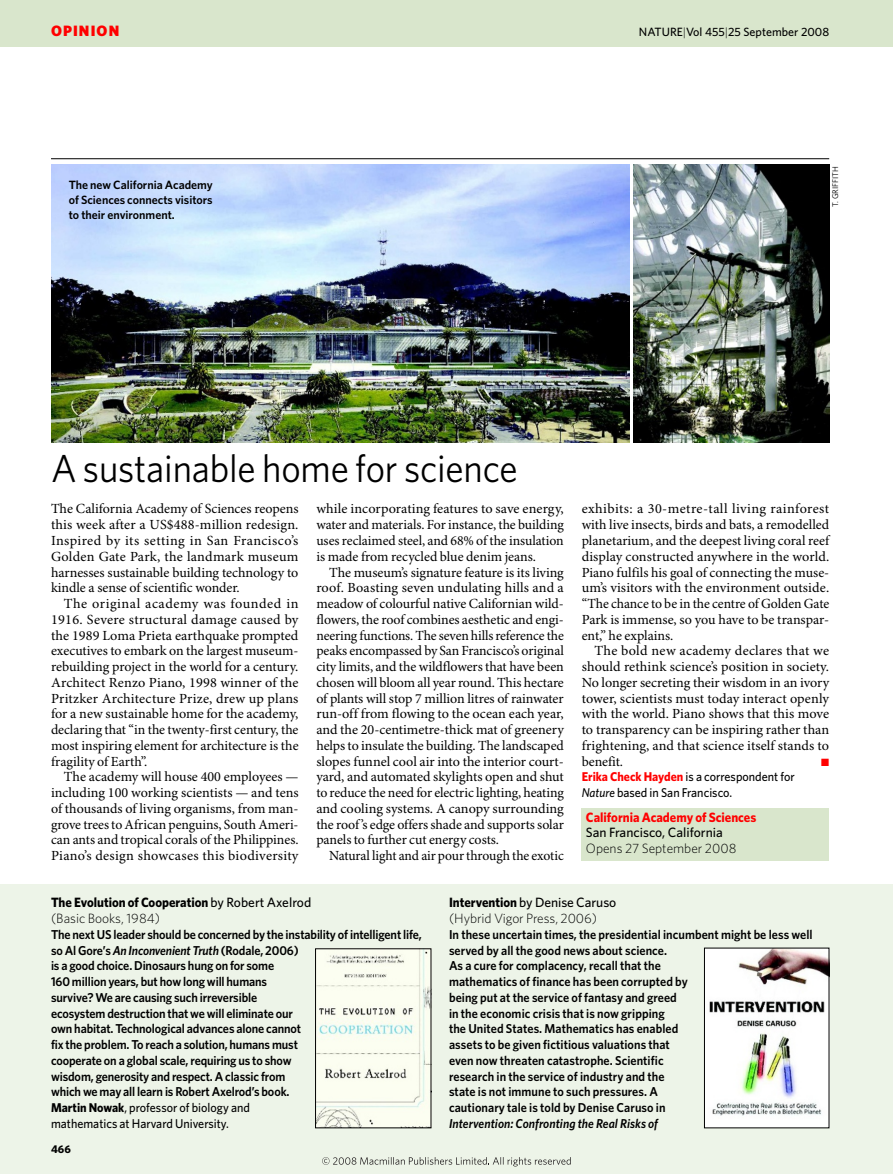
<style>
.page{position:relative;width:893px;height:1174px;background:#fff}
.page>*{position:absolute;margin:0;border:0;box-sizing:border-box;transform-origin:0 0}
.t1{font:39px "Whitney";letter-spacing:-.005em;color:#000;scale:.95 1}
.t2{font:900 15px "Whitney";letter-spacing:.075em;color:#f00}
.t3{font:13.95px/15.8px "Minion Pro";letter-spacing:-.005em;color:#000;text-align:justify}
.t4{font:300 13.5px/15.8px "Whitney";letter-spacing:-.005em;color:#000}
.t5{font:700 13.5px/15.8px "Whitney";color:#000;scale:.95 1}
.t6{font:700 13.5px "Whitney";color:#f00;scale:.95 1}
.t7{font:500 13.5px "Whitney";color:#000}
.t8{font:600 12.9px/15.8px "Whitney";letter-spacing:-.01em;color:#000;scale:.95 1}
.t9{font:italic 600 12.9px "Whitney";letter-spacing:.005em;color:#000;scale:.95 1}
.t10{font:500 12.75px/15.8px "Whitney";color:#000;scale:.95 1}
.t11{font:600 12px/15px "Whitney";color:#000;text-align:justify}
.t12{font:500 12px "Whitney";color:#000}
.t13{font:700 11.25px "Whitney";color:#000}
.t14{font:10.5px "Zapf Dingbats";color:#f00}
.t15{font:8.25px "Whitney";color:#000}
.s1{font-weight:300}
.s2{font-weight:700;color:#f00}
.s3{font-style:italic}
.s4{font-weight:500}
.s5{font-weight:700}
</style>
<div class="page">
<div style="left:0;top:884px;width:893px;height:290px;background:#edf4e8"></div>
<img style="left:706px;top:950px;width:121px;height:176px">
<div style="left:704px;top:948px;width:125px;height:180px;border:1px solid #000"></div>
<img style="left:317px;top:950px;width:112px;height:176px">
<div style="left:315px;top:948px;width:116px;height:180px;border:1px solid #000"></div>
<img style="left:51px;top:165px;width:578px;height:277px">
<img style="left:633px;top:165px;width:196px;height:277px">
<div style="left:582px;top:808px;width:247px;height:52px;background:#d9e6cc"></div>
<div style="left:0;top:0;width:893px;height:47px;background:#d9e6cc"></div>
<hr style="left:51px;top:158px;width:778px;height:1px;background:#000">
<svg style="left:322px;top:1157px;width:249px;height:9px"></svg>
<p class="t2" style="left:51px;top:25px;width:70px">OPINION</p>
<p class="t12" style="left:639px;top:27px;width:192px">NATURE<span class="s1">|</span>Vol 455<span class="s1">|</span>25 September 2008</p>
<p class="t11" style="left:69px;top:179px;width:146px">The new California Academy of Sciences connects visitors to their environment.</p>
<p class="t15" style="left:832px;top:207px;width:42px;rotate:-90deg">T. GRIFFITH</p>
<h1 class="t1" style="left:51px;top:454px;width:493px">A sustainable home for science</h1>
<p class="t3" style="left:51px;top:502px;width:249px">The California Academy of Sciences reopens this week after a US$488-million redesign.<br>Inspired by its setting in San Francisco’s Golden Gate Park, the landmark museum harnesses sustainable building technology to kindle a sense of scientific wonder.</p>
<p class="t3" style="left:51px;top:597px;width:249px;text-indent:13px">The original academy was founded in 1916. Severe structural damage caused by the 1989 Loma Prieta earthquake prompted executives to embark on the largest museum&shy;rebuilding project in the world for a century.<br>Architect Renzo Piano, 1998 winner of the Pritzker Architecture Prize, drew up plans for a new sustainable home for the academy, declaring that “in the twenty-first century, the most inspiring element for architecture is the fragility of Earth”.</p>
<p class="t3" style="left:51px;top:770px;width:249px;text-indent:13px">The academy will house 400 employees — including 100 working scientists — and tens of thousands of living organisms, from man&shy;grove trees to African penguins, South Ameri&shy;can ants and tropical corals of the Philippines.<br>Piano’s design showcases this biodiversity</p>
<p class="t3" style="left:316px;top:502px;width:249px">while incorporating features to save energy, water and materials. For instance, the building uses reclaimed steel, and 68% of the insulation is made from recycled blue denim jeans.</p>
<p class="t3" style="left:316px;top:565px;width:249px;text-indent:13px">The museum’s signature feature is its living roof. Boasting seven undulating hills and a meadow of colourful native Californian wild&shy;flowers, the roof combines aesthetic and engi&shy;neering functions. The seven hills reference the peaks encompassed by San Francisco’s original city limits, and the wildflowers that have been chosen will bloom all year round. This hectare of plants will stop 7 million litres of rainwater run-off from flowing to the ocean each year, and the 20-centimetre-thick mat of greenery helps to insulate the building. The landscaped slopes funnel cool air into the interior court&shy;yard, and automated skylights open and shut to reduce the need for electric lighting, heating and cooling systems. A canopy surrounding the roof ’s edge offers shade and supports solar panels to further cut energy costs.</p>
<p class="t3" style="left:329px;top:849px;width:236px">Natural light and air pour through the exotic</p>
<p class="t3" style="left:582px;top:502px;width:249px">exhibits: a 30-metre-tall living rainforest with live insects, birds and bats, a remodelled planetarium, and the deepest living coral reef display constructed anywhere in the world.<br>Piano fulfils his goal of connecting the muse&shy;um’s visitors with the environment outside. “The chance to be in the centre of Golden Gate Park is immense, so you have to be transpar&shy;ent,” he explains.</p>
<p class="t3" style="left:582px;top:644px;width:249px;text-indent:13px">The bold new academy declares that we should rethink science’s position in society.<br>No longer secreting their wisdom in an ivory tower, scientists must today interact openly with the world. Piano shows that this move to transparency can be inspiring rather than frightening, and that science itself stands to benefit.</p>
<p class="t14" style="left:821px;top:757px;width:9px">■</p>
<p class="t10" style="left:582px;top:770px;width:226px"><span class="s2">Erika Check Hayden</span> is a correspondent for<br><span class="s3">Nature</span> based in San Francisco.</p>
<p class="t6" style="left:586px;top:812px;width:181px">California Academy of Sciences</p>
<p class="t7" style="left:586px;top:827px;width:138px">San Francisco, California</p>
<p class="t4" style="left:586px;top:841px;width:152px">Opens 27 September 2008</p>
<p class="t5" style="left:51px;top:896px;width:275px">The Evolution of Cooperation <span class="s4">by Robert Axelrod </span><span class="s1">(Basic Books, 1984)</span></p>
<p class="t8" style="left:51px;top:927px;width:392px">The next US leader should be concerned by the instability of intelligent life, so Al Gore’s <span class="s3">An Inconvenient Truth</span> (Rodale, 2006)<br>is a good choice. Dinosaurs hung on for some<br>160 million years, but how long will humans<br>survive? We are causing such irreversible<br>ecosystem destruction that we will eliminate our<br>own habitat. Technological advances alone cannot<br>fix the problem. To reach a solution, humans must<br>cooperate on a global scale, requiring us to show<br>wisdom, generosity and respect. A classic from<br>which we may all learn is Robert Axelrod’s book.</p>
<p class="t10" style="left:51px;top:1100px;width:211px"><span class="s5">Martin Nowak</span>, professor of biology and mathematics at Harvard University.</p>
<p class="t13" style="left:51px;top:1144px;width:21px">466</p>
<p class="t4" style="left:449px;top:896px;width:169px"><span class="s5">Intervention</span> <span class="s4">by Denise Caruso </span>(Hybrid Vigor Press, 2006)</p>
<p class="t8" style="left:449px;top:927px;width:384px">In these uncertain times, the presidential incumbent might be less well served by all the good news about science.<br>As a cure for complacency, recall that the<br>mathematics of finance has been corrupted by<br>being put at the service of fantasy and greed<br>in the economic crisis that is now gripping<br>the United States. Mathematics has enabled<br>assets to be given fictitious valuations that<br>even now threaten catastrophe. Scientific<br>research in the service of industry and the<br>state is not immune to such pressures. A<br>cautionary tale is told by Denise Caruso in</p>
<p class="t9" style="left:449px;top:1118px;width:222px">Intervention: Confronting the Real Risks of</p>
</div>
